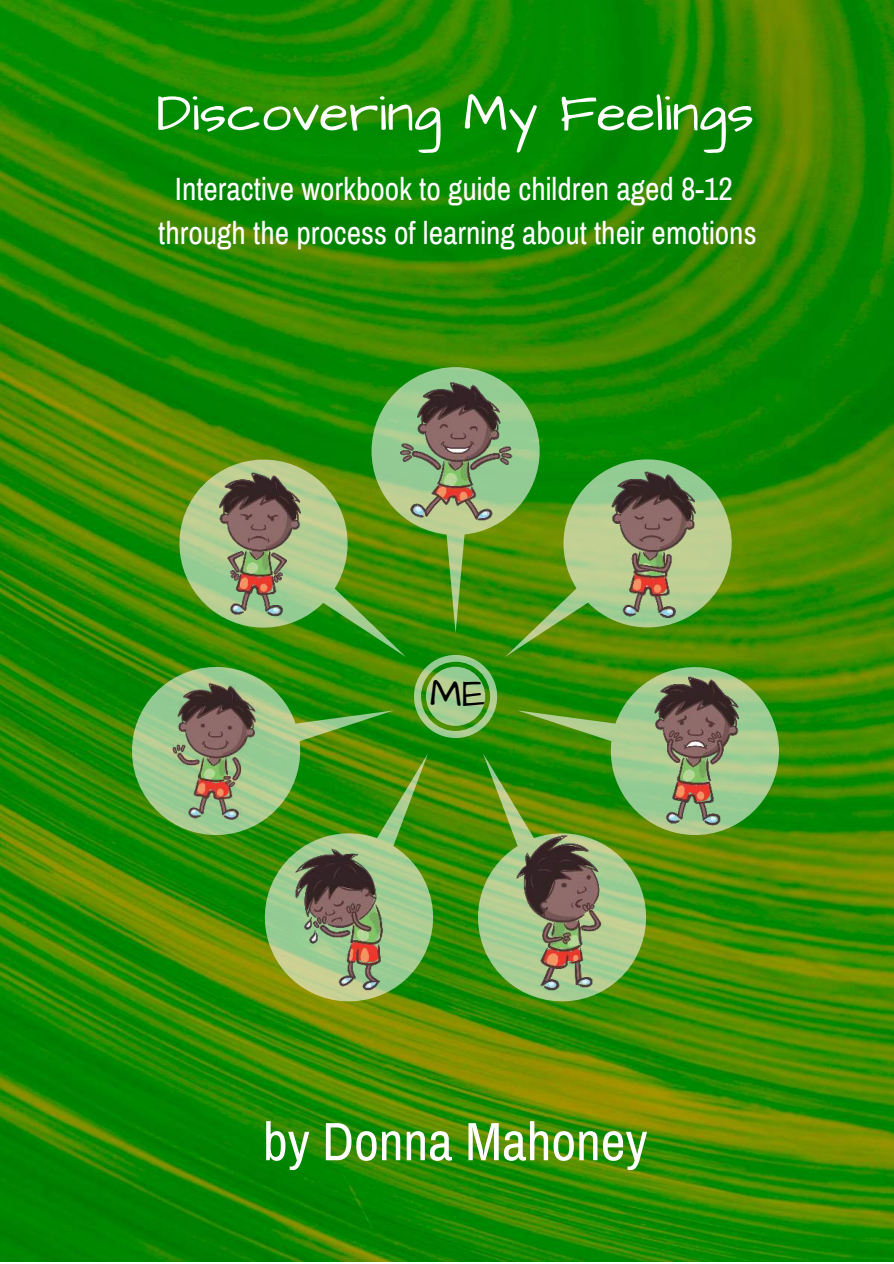
<style>
.page{position:relative;width:894px;height:1264px;background:#fff}
.page>*{position:absolute;margin:0;border:0;box-sizing:border-box;transform-origin:0 0}
.t1{font:54px "Architects Daughter";color:#fff}
.t2{font:54px "Archivo Narrow";color:#fff}
.t3{font:39px "Architects Daughter";color:#000}
.t4{font:31.5px/44px "Archivo Narrow";color:#fff;text-align:center}
</style>
<div class="page">
<img style="left:0;top:0;width:893px;height:1261px">
<svg style="left:131px;top:367px;width:648px;height:634px;background:#348e0d"></svg>
<svg style="left:147px;top:382px;width:617px;height:614px;background:#489519"></svg>
<img style="left:160px;top:678px;width:107px;height:145px">
<img style="left:497px;top:829px;width:122px;height:166px">
<img style="left:638px;top:671px;width:116px;height:158px">
<img style="left:279px;top:838px;width:119px;height:162px">
<img style="left:398px;top:374px;width:114px;height:154px">
<img style="left:595px;top:466px;width:115px;height:156px">
<img style="left:203px;top:467px;width:113px;height:153px">
<h1 class="t1" style="left:156px;top:77px;width:599px">Discovering My Feelings</h1>
<p class="t4" style="left:158px;top:168px;width:599px">Interactive workbook to guide children aged 8-12 through the process of learning about their emotions</p>
<p class="t3" style="left:429px;top:667px;width:57px">ME</p>
<h1 class="t2" style="left:263px;top:1108px;width:386px">by Donna Mahoney</h1>
</div>
